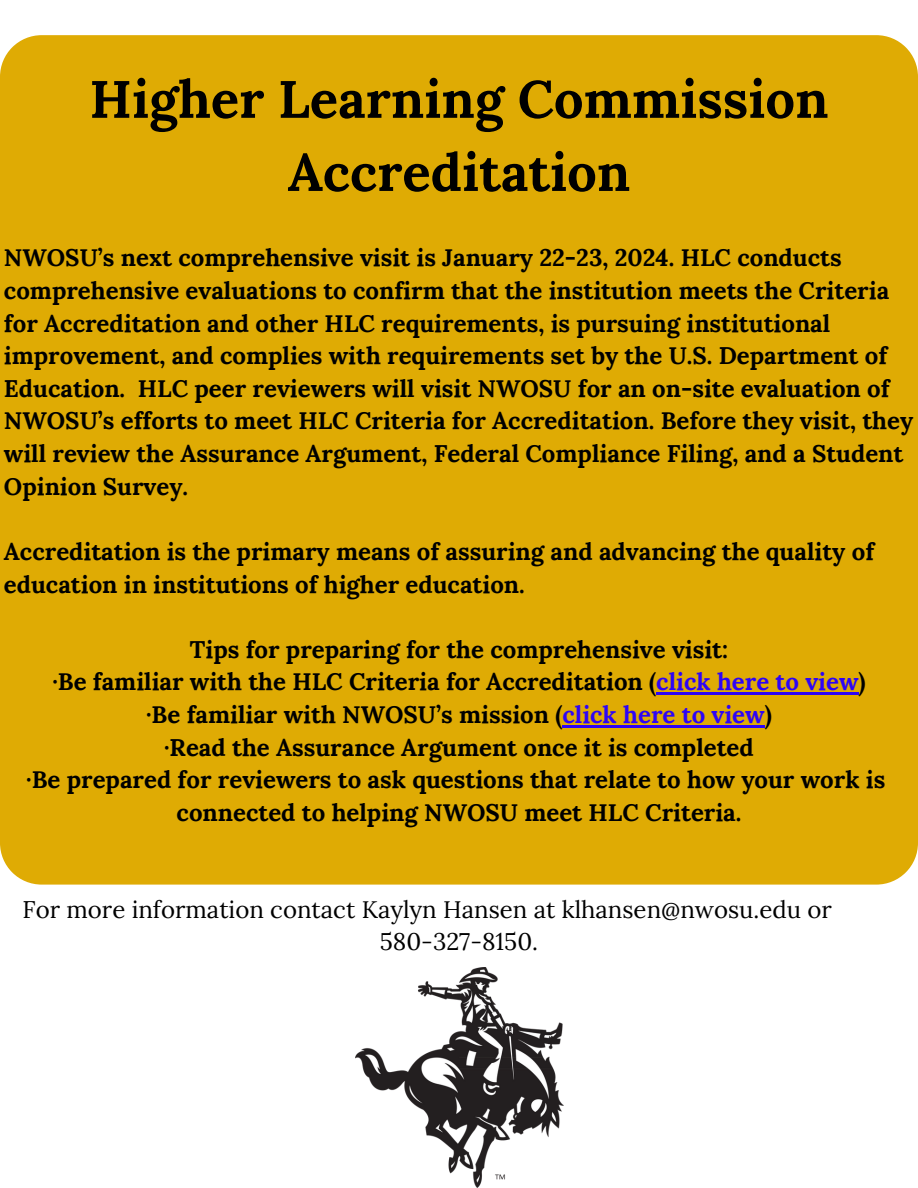
<style>
.page{position:relative;width:918px;height:1188px;background:#fff}
.page>*{position:absolute;margin:0;border:0;box-sizing:border-box;transform-origin:0 0}
.t1{font:700 52.5px/73.2px "Lora";color:#000;text-align:center}
.t2{font:700 24px/32.7px "Lora";color:#000}
.t3{font:24px/32.7px "Lora";color:#000}
.s1{color:#2d04f6}
</style>
<div class="page">
<div style="left:0;top:35px;width:918px;height:850px;background:#dfab04"></div>
<hr style="left:656px;top:693px;width:202px;height:2px;background:#2d04f6">
<hr style="left:562px;top:725px;width:203px;height:3px;background:#2d04f6">
<img style="left:355px;top:967px;width:208px;height:221px">
<p class="t1" style="left:90px;top:62px;width:740px">Higher Learning Commission<br>Accreditation</p>
<p class="t2" style="left:4px;top:241px;width:911px">NWOSU’s next comprehensive visit is January 22-23, 2024. HLC conducts comprehensive evaluations to confirm that the institution meets the Criteria for Accreditation and other HLC requirements, is pursuing institutional improvement, and complies with requirements set by the U.S. Department of Education. HLC peer reviewers will visit NWOSU for an on-site evaluation of NWOSU’s efforts to meet HLC Criteria for Accreditation. Before they visit, they will review the Assurance Argument, Federal Compliance Filing, and a Student Opinion Survey.</p>
<p class="t2" style="left:4px;top:535px;width:872px">Accreditation is the primary means of assuring and advancing the quality of education in institutions of higher education.</p>
<p class="t2" style="left:190px;top:633px;width:540px">Tips for preparing for the comprehensive visit:</p>
<p class="t2" style="left:52px;top:665px;width:815px">·Be familiar with the HLC Criteria for Accreditation (<span class="s1">click here to view</span>)</p>
<p class="t2" style="left:146px;top:698px;width:627px">·Be familiar with NWOSU’s mission (<span class="s1">click here to view</span>)</p>
<p class="t2" style="left:164px;top:731px;width:591px">·Read the Assurance Argument once it is completed</p>
<p class="t2" style="left:26px;top:763px;width:861px;text-align:center">·Be prepared for reviewers to ask questions that relate to how your work is connected to helping NWOSU meet HLC Criteria.</p>
<p class="t3" style="left:380px;top:893px;width:454px;text-indent:-357px">For more information contact Kaylyn Hansen at klhansen@nwosu.edu or<br>580-327-8150.</p>
</div>
